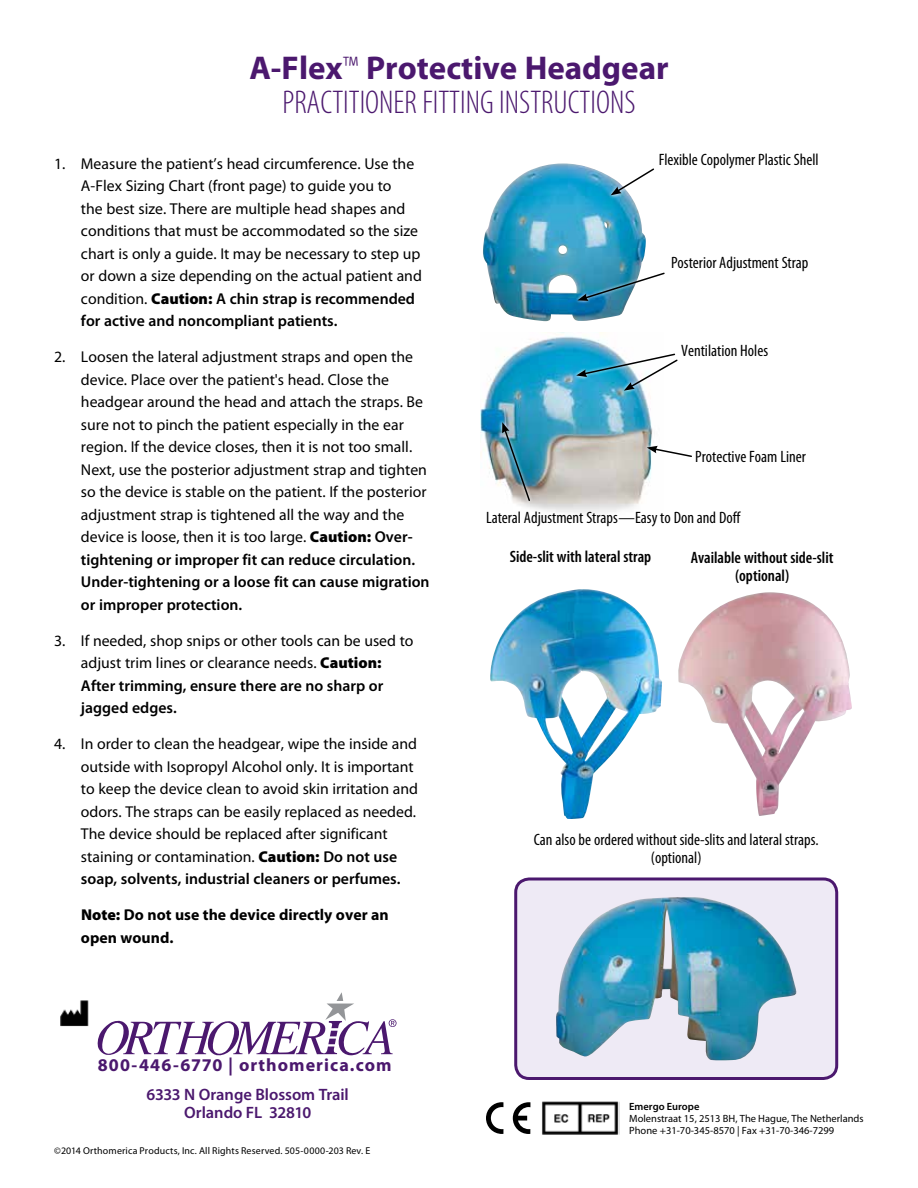
<style>
.page{position:relative;width:918px;height:1188px;background:#fff}
.page>*{position:absolute;margin:0;border:0;box-sizing:border-box;transform-origin:0 0}
.t1{font:300 condensed 33px/34.5px "Myriad Pro";color:#4b186e;text-align:center}
.t2{font:700 18px "Myriad Pro";letter-spacing:.06em;color:#4b186e}
.t3{font:condensed 16.5px/18px "Myriad Pro";color:#000;text-align:center}
.t4{font:600 condensed 16.5px/18px "Myriad Pro";color:#000;text-align:center}
.t5{font:600 16.5px/18px "Myriad Pro";letter-spacing:-.005em;color:#4b186e;text-align:center}
.t6{font:15.75px/22.5px "Myriad Pro";color:#000}
.t7{font:700 15.75px/22.5px "Myriad Pro";color:#000}
.t8{font:10.5px/12px "Myriad Pro";color:#000}
.t9{font:600 10.5px "Myriad Pro";color:#000}
.t10{font:9.9px "Myriad Pro";letter-spacing:.015em;color:#000}
.s1{font-weight:700;font-stretch:normal}
.s2{font-weight:900}
.s3{font-weight:600}
</style>
<div class="page">
<div style="left:516px;top:879px;width:321px;height:199px;background:#eeeaf5;border-radius:14px"></div>
<img style="left:556px;top:897px;width:241px;height:164px">
<div style="left:514px;top:878px;width:324px;height:202px;border:3px solid #4b186e;border-radius:14px"></div>
<img style="left:480px;top:332px;width:173px;height:181px">
<img style="left:483px;top:163px;width:163px;height:159px">
<svg style="left:574px;top:270px;width:72px;height:34px"></svg>
<svg style="left:577px;top:271px;width:88px;height:30px"></svg>
<svg style="left:621px;top:391px;width:32px;height:3px"></svg>
<svg style="left:573px;top:351px;width:80px;height:29px"></svg>
<svg style="left:576px;top:353px;width:102px;height:38px"></svg>
<svg style="left:644px;top:442px;width:14px;height:19px"></svg>
<svg style="left:647px;top:446px;width:45px;height:12px"></svg>
<svg style="left:499px;top:419px;width:34px;height:85px"></svg>
<img style="left:502px;top:422px;width:29px;height:80px">
<svg style="left:608px;top:165px;width:38px;height:34px"></svg>
<svg style="left:611px;top:167px;width:43px;height:28px"></svg>
<svg style="left:513px;top:1102px;width:17px;height:32px"></svg>
<svg style="left:486px;top:1102px;width:17px;height:32px"></svg>
<img style="left:542px;top:1101px;width:77px;height:34px">
<svg style="left:98px;top:992px;width:299px;height:63px"></svg>
<img style="left:60px;top:1001px;width:29px;height:26px">
<img style="left:490px;top:589px;width:172px;height:230px">
<img style="left:678px;top:592px;width:174px;height:224px">
<h1 class="t1" style="left:249px;top:51px;width:421px"><span class="s1">A-Flex</span>™ <span class="s1">Protective Headgear<br></span>PRACTITIONER FITTING INSTRUCTIONS</h1>
<p class="t6" style="left:81px;top:152px;width:342px;text-indent:-27px">1. Measure the patient’s head circumference. Use the A-Flex Sizing Chart (front page) to guide you to<br>the best size. There are multiple head shapes and conditions that must be accommodated so the size chart is only a guide. It may be necessary to step up or down a size depending on the actual patient and condition. <span class="s2">Caution:</span> <span class="s3">A chin strap is recommended for active and noncompliant patients.</span></p>
<p class="t6" style="left:81px;top:345px;width:350px;text-indent:-27px">2. Loosen the lateral adjustment straps and open the device. Place over the patient's head. Close the headgear around the head and attach the straps. Be sure not to pinch the patient especially in the ear region. If the device closes, then it is not too small.<br>Next, use the posterior adjustment strap and tighten so the device is stable on the patient. If the posterior adjustment strap is tightened all the way and the device is loose, then it is too large. <span class="s2">Caution:</span> <span class="s3">Over&shy;tightening or improper fit can reduce circulation.<br>Under-tightening or a loose fit can cause migration or improper protection.</span></p>
<p class="t6" style="left:81px;top:629px;width:334px;text-indent:-27px">3. If needed, shop snips or other tools can be used to adjust trim lines or clearance needs. <span class="s2">Caution:<br></span><span class="s3">After trimming, ensure there are no sharp or jagged edges.</span></p>
<p class="t6" style="left:81px;top:732px;width:339px;text-indent:-27px">4. In order to clean the headgear, wipe the inside and outside with Isopropyl Alcohol only. It is important to keep the device clean to avoid skin irritation and odors. The straps can be easily replaced as needed.<br>The device should be replaced after significant staining or contamination. <span class="s2">Caution:</span> <span class="s3">Do not use soap, solvents, industrial cleaners or perfumes.</span></p>
<p class="t7" style="left:81px;top:903px;width:309px"><span class="s2">Note:</span> Do not use the device directly over an open wound.</p>
<p class="t2" style="left:98px;top:1053px;width:296px">800-446-6770 | orthomerica.com</p>
<p class="t5" style="left:147px;top:1086px;width:204px">6333 N Orange Blossom Trail<br>Orlando FL 32810</p>
<p class="t10" style="left:54px;top:1145px;width:318px">©2014 Orthomerica Products, Inc. All Rights Reserved. 505-0000-203 Rev. E</p>
<p class="t3" style="left:659px;top:150px;width:161px">Flexible Copolymer Plastic Shell</p>
<p class="t3" style="left:671px;top:253px;width:139px">Posterior Adjustment Strap</p>
<p class="t3" style="left:681px;top:342px;width:88px">Ventilation Holes</p>
<p class="t3" style="left:695px;top:448px;width:112px">Protective Foam Liner</p>
<p class="t3" style="left:486px;top:509px;width:256px">Lateral Adjustment Straps—Easy to Don and Doff</p>
<p class="t4" style="left:510px;top:548px;width:143px">Side-slit with lateral strap</p>
<p class="t4" style="left:691px;top:549px;width:144px">Available without side-slit (optional)</p>
<p class="t3" style="left:534px;top:830px;width:286px">Can also be ordered without side-slits and lateral straps. (optional)</p>
<p class="t9" style="left:629px;top:1100px;width:72px">Emergo Europe</p>
<p class="t8" style="left:629px;top:1112px;width:236px">Molenstraat 15, 2513 BH, The Hague, The Netherlands<br>Phone +31-70-345-8570 | Fax +31-70-346-7299</p>
</div>
